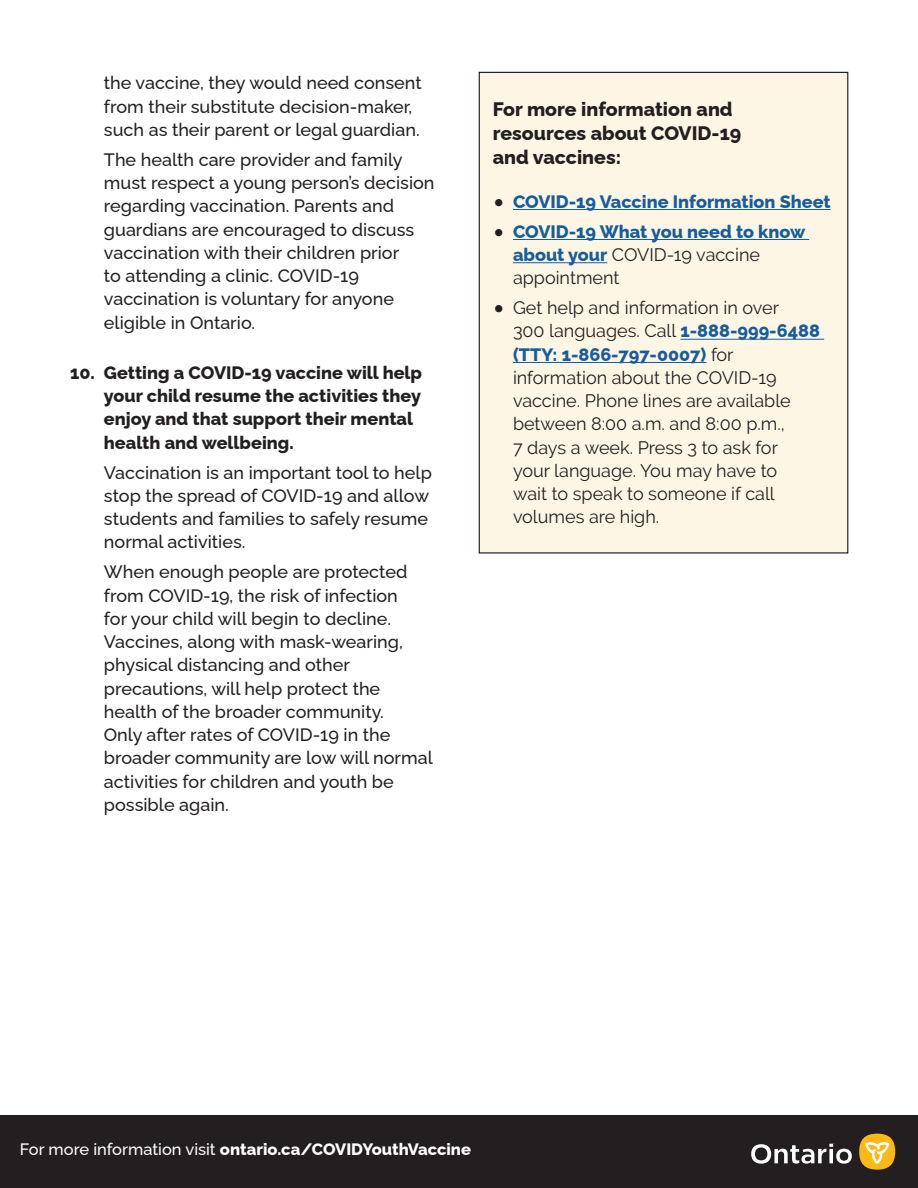
<style>
.page{position:relative;width:918px;height:1188px;background:#fff}
.page>*{position:absolute;margin:0;border:0;box-sizing:border-box;transform-origin:0 0}
.t1{font:800 19.5px/24px "Raleway";color:#231f20}
.t2{font:100 18px/23.2px "Raleway";color:#231f20}
.t3{font:18px/23.2px "Raleway";color:#231f20}
.t4{font:800 18px/23.2px "Raleway";color:#231f20}
.t5{font:800 18px/23.2px "Raleway";color:#175d9e}
.t6{font:800 16.5px "Raleway";color:#fff}
.s1{font-size:33px;color:#231f20}
.s2{font-weight:400;color:#231f20}
.s3{font-weight:800;font-size:33px}
.s4{font-weight:800;color:#175d9e}
.s5{font-weight:100}
</style>
<div class="page">
<div style="left:0;top:1116px;width:918px;height:72px;background:#231f20"></div>
<div style="left:859px;top:1134px;width:36px;height:36px;background:#fcb814;border-radius:50%"></div>
<svg style="left:865px;top:1142px;width:24px;height:22px"></svg>
<svg style="left:751px;top:1144px;width:101px;height:20px"></svg>
<div style="left:479px;top:72px;width:369px;height:482px;background:#fef6e5;border:1px solid #071822"></div>
<hr style="left:513px;top:209px;width:318px;height:1px;background:#175d9e">
<hr style="left:513px;top:239px;width:296px;height:1px;background:#175d9e">
<hr style="left:513px;top:262px;width:94px;height:1px;background:#175d9e">
<hr style="left:680px;top:339px;width:144px;height:1px;background:#175d9e">
<hr style="left:513px;top:362px;width:193px;height:1px;background:#175d9e">
<p class="t2" style="left:104px;top:69px;width:319px">the vaccine, they would need consent from their substitute decision-maker, such as their parent or legal guardian.</p>
<p class="t2" style="left:104px;top:146px;width:332px">The health care provider and family must respect a young person’s decision regarding vaccination. Parents and guardians are encouraged to discuss vaccination with their children prior<br>to attending a clinic. COVID-19 vaccination is voluntary for anyone eligible in Ontario.</p>
<p class="t4" style="left:104px;top:359px;width:320px;text-indent:-34px">10. Getting a COVID-19 vaccine will help your child resume the activities they enjoy and that support their mental health and wellbeing.</p>
<p class="t2" style="left:104px;top:459px;width:329px">Vaccination is an important tool to help stop the spread of COVID-19 and allow students and families to safely resume normal activities.</p>
<p class="t2" style="left:104px;top:558px;width:330px">When enough people are protected from COVID-19, the risk of infection<br>for your child will begin to decline.<br>Vaccines, along with mask-wearing, physical distancing and other precautions, will help protect the health of the broader community.<br>Only after rates of COVID-19 in the broader community are low will normal activities for children and youth be possible again.</p>
<p class="t1" style="left:493px;top:95px;width:250px">For more information and resources about COVID-19 and vaccines:</p>
<p class="t5" style="left:493px;top:188px;width:339px"><span class="s1">•</span> COVID-19 Vaccine Information Sheet</p>
<p class="t5" style="left:513px;top:218px;width:294px;text-indent:-20px"><span class="s1">•</span> COVID-19 What you need to know about your <span class="s2">COVID-19 vaccine appointment</span></p>
<p class="t3" style="left:513px;top:296px;width:309px;text-indent:-20px"><span class="s3">•</span> Get help and information in over<br>300 languages. Call <span class="s4">1-888-999-6488 (TTY: 1-866-797-0007)</span> for information about the COVID-19 vaccine. Phone lines are available between 8:00 a.m. and 8:00 p.m.,<br>7 days a week. Press 3 to ask for<br>your language. You may have to<br>wait to speak to someone if call volumes are high.</p>
<p class="t6" style="left:20px;top:1136px;width:453px"><span class="s5">For more information visit</span> ontario.ca/COVIDYouthVaccine</p>
</div>
